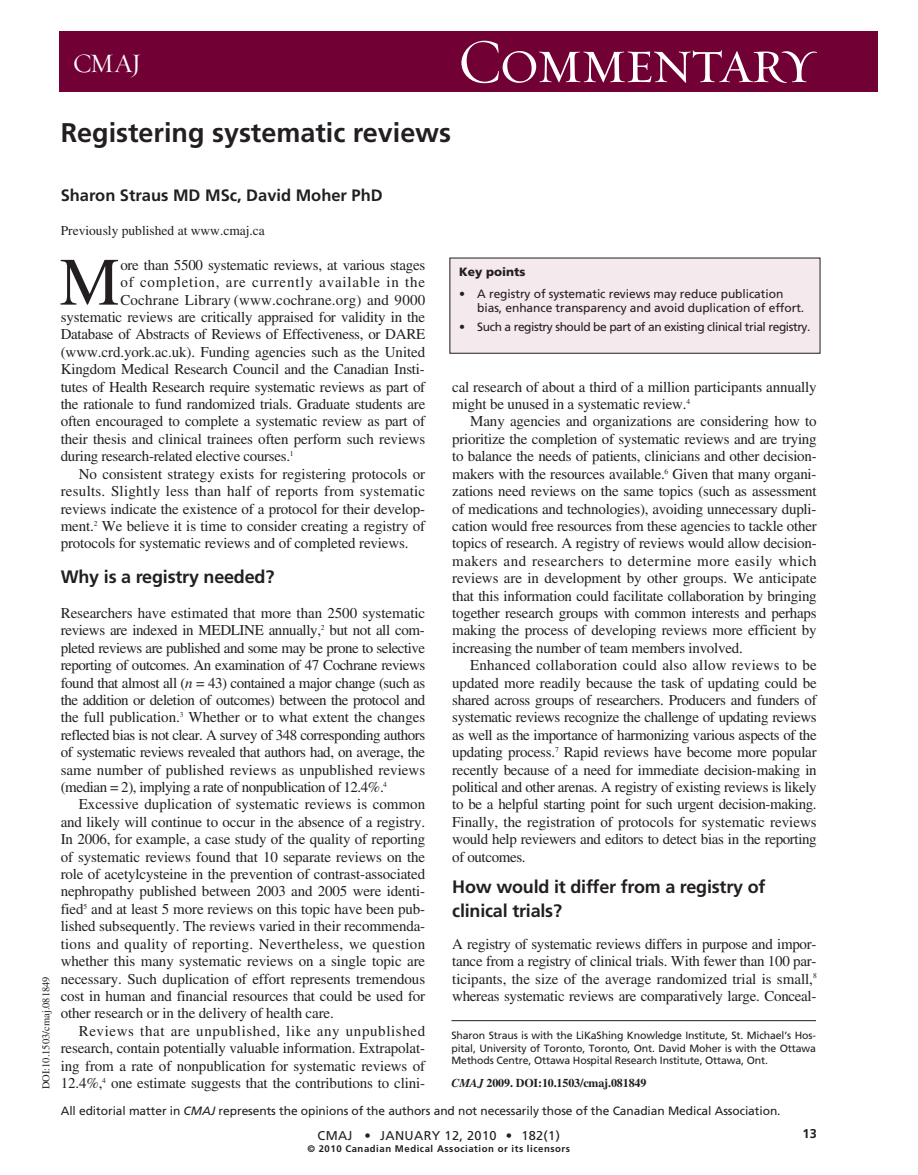
<style>
.page{position:relative;width:918px;height:1175px;background:#fff}
.page>*{position:absolute;margin:0;border:0;box-sizing:border-box;transform-origin:0 0}
.t1{font:67.5px "Times";color:#231f20}
.t2{font:63px "Requiem Display HTF Small Caps";letter-spacing:-.035em;color:#fff}
.t3{font:700 27px "Frutiger";color:#231f20}
.t4{font:27px "Requiem Display HTF Roman";color:#fff}
.t5{font:700 18px/24px "Frutiger";letter-spacing:-.01em;color:#231f20}
.t6{font:700 16.5px "Frutiger";color:#231f20}
.t7{font:15px/17.4px "Times";letter-spacing:-.01em;color:#231f20;text-align:justify}
.t8{font:15px "Times";letter-spacing:.015em;color:#231f20}
.t9{font:15px "Times";letter-spacing:.055em;color:#231f20}
.t10{font:13.5px "Times";color:#231f20}
.t11{font:12.75px "Frutiger";letter-spacing:.025em;color:#231f20}
.t12{font:700 12.75px "Frutiger";color:#231f20}
.t13{font:12px/14.2px "Frutiger";letter-spacing:-.005em;color:#231f20}
.t14{font:12px "Frutiger";letter-spacing:-.035em;color:#231f20}
.t15{font:700 12px "Times";letter-spacing:-.01em;color:#231f20}
.t16{font:900 12px "Frutiger";color:#231f20}
.t17{font:10.5px/12.8px "Frutiger";letter-spacing:-.01em;color:#231f20;text-align:justify}
.t18{font:10.5px "Times";color:#231f20}
.t19{font:700 9.6px "Frutiger";letter-spacing:.055em;color:#231f20}
.s1{font-style:italic}
</style>
<div class="page">
<div style="left:59px;top:32px;width:819px;height:60px;background:#710035"></div>
<hr style="left:452px;top:1020px;width:364px;height:1px;background:#231f20">
<div style="left:450px;top:258px;width:370px;height:95px;background:#f4e9ec"></div>
<h3 class="t4" style="left:73px;top:53px;width:70px">CMAJ</h3>
<h2 class="t2" style="left:458px;top:23px;width:360px">Commentary</h2>
<h3 class="t3" style="left:61px;top:122px;width:392px">Registering systematic reviews</h3>
<p class="t18" style="left:42px;top:1089px;width:115px;rotate:-90deg">DOI:10.1503/cmaj.081849</p>
<p class="t6" style="left:61px;top:189px;width:323px">Sharon Straus MD MSc, David Moher PhD</p>
<p class="t10" style="left:61px;top:225px;width:206px">Previously published at www.cmaj.ca</p>
<h1 class="t1" style="left:60px;top:257px;width:62px">M</h1>
<p class="t7" style="left:120px;top:257px;width:306px">ore than 5500 systematic reviews, at various stages</p>
<p class="t9" style="left:120px;top:277px;width:306px">of completion, are currently available in the</p>
<p class="t8" style="left:120px;top:294px;width:306px">Cochrane Library (www .cochrane .org) and 9000</p>
<p class="t7" style="left:61px;top:310px;width:366px">systematic reviews are critically appraised for validity in the</p>
<p class="t7" style="left:61px;top:327px;width:366px">Database of Abstracts of Reviews of Effectiveness, or DARE</p>
<p class="t7" style="left:61px;top:344px;width:366px">(www .crd .york .ac .uk). Funding agencies such as the United</p>
<p class="t7" style="left:61px;top:362px;width:366px">Kingdom Medical Research Council and the Canadian Insti-</p>
<p class="t7" style="left:61px;top:379px;width:366px">tutes of Health Research require systematic reviews as part of</p>
<p class="t7" style="left:61px;top:397px;width:366px">the rationale to fund randomized trials. Graduate students are</p>
<p class="t7" style="left:61px;top:414px;width:366px">often encouraged to complete a systematic review as part of</p>
<p class="t7" style="left:61px;top:431px;width:366px">their thesis and clinical trainees often perform such reviews</p>
<p class="t7" style="left:61px;top:449px;width:234px">during research-related elective courses.<sup>1</sup></p>
<p class="t7" style="left:79px;top:466px;width:348px">No consistent strategy exists for registering protocols or</p>
<p class="t8" style="left:61px;top:485px;width:366px">results. Slightly less than half of reports from systematic</p>
<p class="t7" style="left:61px;top:501px;width:366px">reviews indicate the existence of a protocol for their develop-</p>
<p class="t7" style="left:61px;top:518px;width:366px">ment.<sup>2</sup> We believe it is time to consider creating a registry of</p>
<p class="t7" style="left:61px;top:536px;width:349px">protocols for systematic reviews and of completed reviews.</p>
<p class="t5" style="left:61px;top:566px;width:215px">Why is a registry needed?</p>
<p class="t7" style="left:61px;top:605px;width:366px">Researchers have estimated that more than 2500 systematic reviews are indexed in MEDLINE annually,<sup>2</sup> but not all com&shy;pleted reviews are published and some may be prone to selective reporting of outcomes. An examination of 47 Cochrane reviews found that almost all (<span class="s1">n</span> = 43) contained a major change (such as the addition or deletion of outcomes) between the protocol and the full publication.<sup>3</sup> Whether or to what extent the changes reflected bias is not clear. A survey of 348 corresponding authors of systematic reviews revealed that authors had, on average, the same number of published reviews as unpublished reviews (median = 2), implying a rate of nonpublication of 12.4%.<sup>4</sup></p>
<p class="t7" style="left:61px;top:797px;width:366px;text-indent:18px">Excessive duplication of systematic reviews is common and likely will continue to occur in the absence of a registry.<br>In 2006, for example, a case study of the quality of reporting of systematic reviews found that 10 separate reviews on the role of acetylcysteine in the prevention of contrast-associated nephropathy published between 2003 and 2005 were identi&shy;fied<sup>5</sup> and at least 5 more reviews on this topic have been pub&shy;lished subsequently. The reviews varied in their recommenda&shy;tions and quality of reporting. Nevertheless, we question whether this many systematic reviews on a single topic are necessary. Such duplication of effort represents tremendous cost in human and financial resources that could be used for other research or in the delivery of health care.</p>
<p class="t7" style="left:61px;top:1023px;width:366px;text-indent:18px">Reviews that are unpublished, like any unpublished research, contain potentially valuable information. Extrapolat&shy;ing from a rate of nonpublication for systematic reviews of 12.4%,<sup>4</sup> one estimate suggests that the contributions to clini-</p>
<p class="t16" style="left:459px;top:267px;width:68px">Key points</p>
<p class="t13" style="left:477px;top:288px;width:329px;text-indent:-18px">• A registry of systematic reviews may reduce publication bias, enhance transparency and avoid duplication of effort.</p>
<p class="t14" style="left:459px;top:322px;width:353px">• Such a registry should be part of an existing clinical trial registry.</p>
<p class="t7" style="left:452px;top:379px;width:366px">cal research of about a third of a million participants annually might be unused in a systematic review.<sup>4</sup></p>
<p class="t7" style="left:452px;top:414px;width:366px;text-indent:18px">Many agencies and organizations are considering how to prioritize the completion of systematic reviews and are trying to balance the needs of patients, clinicians and other decision&shy;makers with the resources available.<sup>6</sup> Given that many organi&shy;zations need reviews on the same topics (such as assessment of medications and technologies), avoiding unnecessary dupli&shy;cation would free resources from these agencies to tackle other topics of research. A registry of reviews would allow decision&shy;makers and researchers to determine more easily which reviews are in development by other groups. We anticipate that this information could facilitate collaboration by bringing together research groups with common interests and perhaps making the process of developing reviews more efficient by increasing the number of team members involved.</p>
<p class="t7" style="left:452px;top:658px;width:366px;text-indent:18px">Enhanced collaboration could also allow reviews to be updated more readily because the task of updating could be shared across groups of researchers. Producers and funders of systematic reviews recognize the challenge of updating reviews as well as the importance of harmonizing various aspects of the updating process.<sup>7</sup> Rapid reviews have become more popular recently because of a need for immediate decision-making in political and other arenas. A registry of existing reviews is likely to be a helpful starting point for such urgent decision-making.<br>Finally, the registration of protocols for systematic reviews would help reviewers and editors to detect bias in the reporting of outcomes.</p>
<p class="t5" style="left:452px;top:876px;width:315px">How would it differ from a registry of clinical trials?</p>
<p class="t7" style="left:452px;top:936px;width:366px">A registry of systematic reviews differs in purpose and impor&shy;tance from a registry of clinical trials. With fewer than 100 par&shy;ticipants, the size of the average randomized trial is small,<sup>8 </sup>whereas systematic reviews are comparatively large. Conceal-</p>
<p class="t17" style="left:452px;top:1029px;width:366px">Sharon Straus is with the LiKaShing Knowledge Institute, St. Michael’s Hos&shy;pital, University of Toronto, Toronto, Ont. David Moher is with the Ottawa Methods Centre, Ottawa Hospital Research Institute, Ottawa, Ont.</p>
<p class="t15" style="left:452px;top:1078px;width:196px"><span class="s1">CMAJ</span> 2009. DOI:10.1503/cmaj.081849</p>
<p class="t13" style="left:61px;top:1104px;width:721px">All editorial matter in <span class="s1">CMAJ</span> represents the opinions of the authors and not necessarily those of the Can adian Medical Association.</p>
<p class="t11" style="left:318px;top:1130px;width:244px">CMAJ • JANUARY 12, 2010 • 182(1)</p>
<p class="t19" style="left:307px;top:1145px;width:264px">© 2010 Canadian Medical Association or its licensors</p>
<p class="t12" style="left:803px;top:1128px;width:16px">13</p>
</div>
